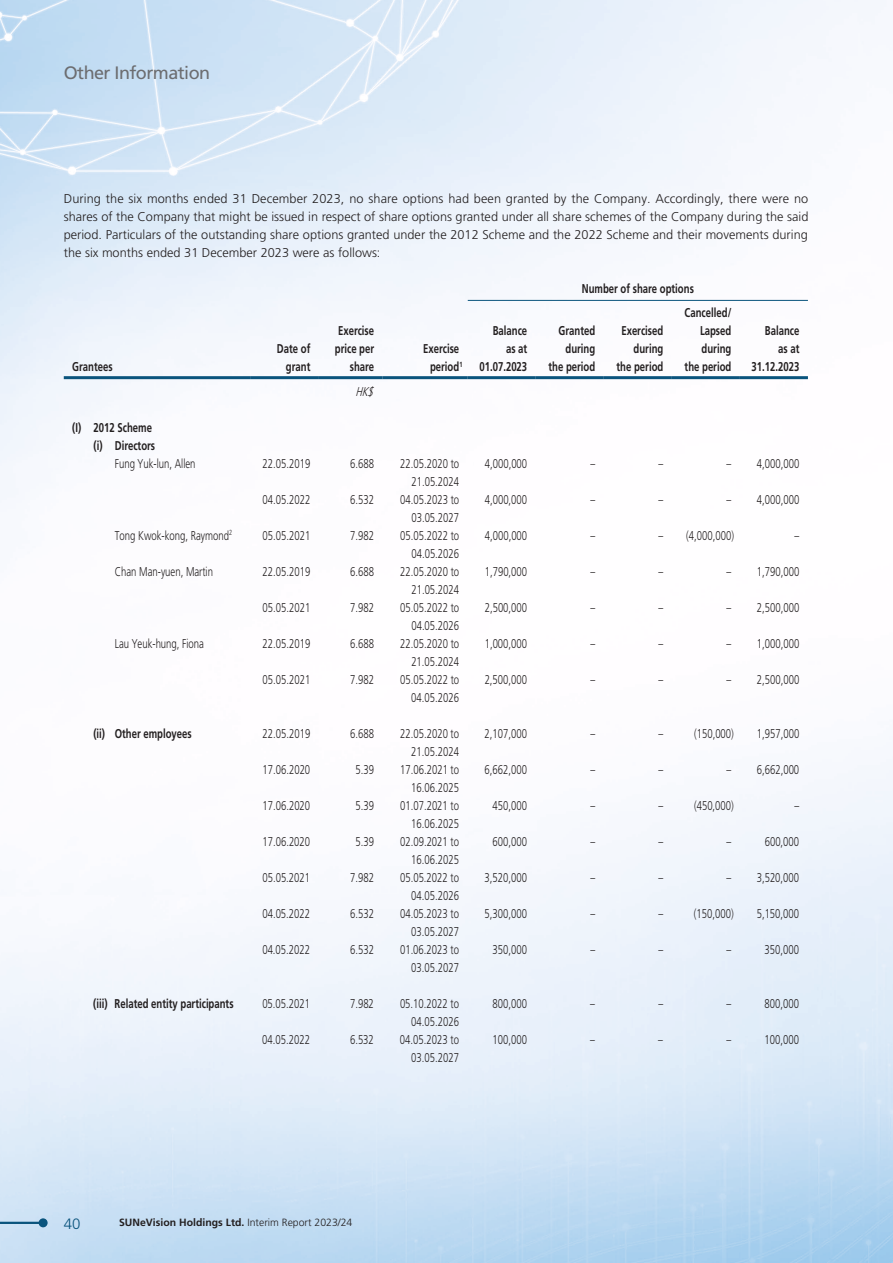
<style>
.page{position:relative;width:893px;height:1263px;background:#fff}
.page>*{position:absolute;margin:0;border:0;box-sizing:border-box;transform-origin:0 0}
.t1{font:18px "Frutiger LT Std";letter-spacing:-.03em;color:#6c6d70}
.t2{font:300 15px "Frutiger LT Std";color:#0a547d}
.t3{font:300 12.75px/18px "Frutiger LT Std";color:#231f20;text-align:right;scale:.75 1}
.t4{font:300 12.75px/18px "Frutiger LT Std";color:#231f20;text-align:justify}
.t5{font:700 12.75px/18px "Frutiger LT Std";color:#231f20;text-align:right;scale:.75 1}
.t6{font:italic 300 12.75px "Frutiger LT Std";color:#231f20;scale:.75 1}
.t7{font:700 10.5px "Frutiger LT Std";color:#231f20}
.s1{font-weight:300}
</style>
<div class="page">
<hr style="left:468px;top:300px;width:340px;height:1px;background:#0a547d">
<hr style="left:64px;top:376px;width:187px;height:3px;background:#0a547d">
<hr style="left:251px;top:376px;width:68px;height:3px;background:#0a547d">
<hr style="left:319px;top:376px;width:64px;height:3px;background:#0a547d">
<hr style="left:383px;top:376px;width:85px;height:3px;background:#0a547d">
<hr style="left:468px;top:376px;width:68px;height:3px;background:#0a547d">
<hr style="left:536px;top:376px;width:68px;height:3px;background:#0a547d">
<hr style="left:604px;top:376px;width:68px;height:3px;background:#0a547d">
<hr style="left:672px;top:376px;width:68px;height:3px;background:#0a547d">
<hr style="left:740px;top:376px;width:68px;height:3px;background:#0a547d">
<hr style="left:0;top:1222px;width:43px;height:2px;background:#0a547d">
<div style="left:39px;top:1218px;width:9px;height:9px;background:#0a547d;border-radius:50%"></div>
<h1 class="t1" style="left:64px;top:62px;width:148px">Other Information</h1>
<p class="t4" style="left:64px;top:190px;width:746px">During the six months ended 31 December 2023, no share options had been granted by the Company. Accordingly, there were no shares of the Company that might be issued in respect of share options granted under all share schemes of the Company during the said period. Particulars of the outstanding share options granted under the 2012 Scheme and the 2022 Scheme and their movements during the six months ended 31 December 2023 were as follows:</p>
<p class="t5" style="left:582px;top:279px;width:151px">Number of share options</p>
<p class="t5" style="left:72px;top:358px;width:55px">Grantees</p>
<p class="t5" style="left:277px;top:340px;width:46px">Date of grant</p>
<p class="t5" style="left:335px;top:322px;width:54px">Exercise price per share</p>
<p class="t6" style="left:355px;top:384px;width:30px">HK$</p>
<p class="t5" style="left:423px;top:340px;width:54px;text-align:center">Exercise period<sup>1</sup></p>
<p class="t5" style="left:479px;top:322px;width:65px">Balance<br>as at<br>01.07.2023</p>
<p class="t5" style="left:549px;top:322px;width:64px">Granted during the period</p>
<p class="t5" style="left:617px;top:322px;width:64px">Exercised during the period</p>
<p class="t5" style="left:685px;top:304px;width:64px">Cancelled/<br>Lapsed during the period</p>
<p class="t5" style="left:752px;top:322px;width:65px">Balance<br>as at<br>31.12.2023</p>
<p class="t5" style="left:72px;top:418px;width:112px">(I) 2012 Scheme (i) Directors</p>
<p class="t3" style="left:115px;top:454px;width:109px">Fung Yuk-lun, Allen</p>
<p class="t3" style="left:263px;top:454px;width:65px">22.05.2019</p>
<p class="t3" style="left:350px;top:454px;width:33px">6.688</p>
<p class="t3" style="left:400px;top:454px;width:80px">22.05.2020 to<br>21.05.2024</p>
<p class="t3" style="left:485px;top:454px;width:58px">4,000,000</p>
<p class="t3" style="left:590px;top:454px;width:8px">–</p>
<p class="t3" style="left:659px;top:454px;width:8px">–</p>
<p class="t3" style="left:727px;top:454px;width:99px">– 4,000,000</p>
<p class="t3" style="left:263px;top:490px;width:65px">04.05.2022</p>
<p class="t3" style="left:350px;top:490px;width:33px">6.532</p>
<p class="t3" style="left:400px;top:490px;width:80px">04.05.2023 to<br>03.05.2027</p>
<p class="t3" style="left:485px;top:490px;width:58px">4,000,000</p>
<p class="t3" style="left:590px;top:490px;width:8px">–</p>
<p class="t3" style="left:658px;top:490px;width:8px">–</p>
<p class="t3" style="left:727px;top:490px;width:99px">– 4,000,000</p>
<p class="t3" style="left:115px;top:526px;width:158px">Tong Kwok-kong, Raymond<sup>2</sup></p>
<p class="t3" style="left:263px;top:526px;width:65px">05.05.2021</p>
<p class="t3" style="left:350px;top:526px;width:33px">7.982</p>
<p class="t3" style="left:400px;top:526px;width:80px">05.05.2022 to<br>04.05.2026</p>
<p class="t3" style="left:485px;top:526px;width:58px">4,000,000</p>
<p class="t3" style="left:590px;top:526px;width:8px">–</p>
<p class="t3" style="left:659px;top:526px;width:102px">– (4,000,000)</p>
<p class="t3" style="left:795px;top:526px;width:8px">–</p>
<p class="t3" style="left:115px;top:562px;width:133px">Chan Man-yuen, Martin</p>
<p class="t3" style="left:263px;top:562px;width:65px">22.05.2019</p>
<p class="t3" style="left:350px;top:562px;width:33px">6.688</p>
<p class="t3" style="left:400px;top:562px;width:80px">22.05.2020 to<br>21.05.2024</p>
<p class="t3" style="left:485px;top:562px;width:58px">1,790,000</p>
<p class="t3" style="left:590px;top:562px;width:8px">–</p>
<p class="t3" style="left:658px;top:562px;width:8px">–</p>
<p class="t3" style="left:727px;top:562px;width:99px">– 1,790,000</p>
<p class="t3" style="left:263px;top:598px;width:65px">05.05.2021</p>
<p class="t3" style="left:350px;top:598px;width:33px">7.982</p>
<p class="t3" style="left:400px;top:598px;width:80px">05.05.2022 to<br>04.05.2026</p>
<p class="t3" style="left:485px;top:598px;width:58px">2,500,000</p>
<p class="t3" style="left:590px;top:598px;width:8px">–</p>
<p class="t3" style="left:658px;top:598px;width:8px">–</p>
<p class="t3" style="left:727px;top:598px;width:99px">– 2,500,000</p>
<p class="t3" style="left:115px;top:634px;width:121px">Lau Yeuk-hung, Fiona</p>
<p class="t3" style="left:262px;top:634px;width:65px">22.05.2019</p>
<p class="t3" style="left:350px;top:634px;width:33px">6.688</p>
<p class="t3" style="left:400px;top:634px;width:80px">22.05.2020 to<br>21.05.2024</p>
<p class="t3" style="left:485px;top:634px;width:58px">1,000,000</p>
<p class="t3" style="left:590px;top:634px;width:8px">–</p>
<p class="t3" style="left:658px;top:634px;width:8px">–</p>
<p class="t3" style="left:726px;top:634px;width:99px">– 1,000,000</p>
<p class="t3" style="left:262px;top:670px;width:65px">05.05.2021</p>
<p class="t3" style="left:350px;top:670px;width:33px">7.982</p>
<p class="t3" style="left:400px;top:670px;width:80px">05.05.2022 to<br>04.05.2026</p>
<p class="t3" style="left:485px;top:670px;width:58px">2,500,000</p>
<p class="t3" style="left:590px;top:670px;width:8px">–</p>
<p class="t3" style="left:658px;top:670px;width:8px">–</p>
<p class="t3" style="left:726px;top:670px;width:99px">– 2,500,000</p>
<p class="t5" style="left:93px;top:724px;width:133px">(ii) Other employees</p>
<p class="t3" style="left:262px;top:724px;width:65px">22.05.2019</p>
<p class="t3" style="left:350px;top:724px;width:33px">6.688</p>
<p class="t3" style="left:400px;top:724px;width:80px">22.05.2020 to<br>21.05.2024</p>
<p class="t3" style="left:485px;top:724px;width:58px">2,107,000</p>
<p class="t3" style="left:590px;top:724px;width:8px">–</p>
<p class="t3" style="left:658px;top:724px;width:8px">–</p>
<p class="t3" style="left:694px;top:724px;width:55px">(150,000)</p>
<p class="t3" style="left:757px;top:724px;width:58px">1,957,000</p>
<p class="t3" style="left:262px;top:760px;width:65px">17.06.2020</p>
<p class="t3" style="left:355px;top:760px;width:26px">5.39</p>
<p class="t3" style="left:400px;top:760px;width:80px">17.06.2021 to<br>16.06.2025</p>
<p class="t3" style="left:485px;top:760px;width:58px">6,662,000</p>
<p class="t3" style="left:590px;top:760px;width:8px">–</p>
<p class="t3" style="left:658px;top:760px;width:8px">–</p>
<p class="t3" style="left:726px;top:760px;width:99px">– 6,662,000</p>
<p class="t3" style="left:262px;top:796px;width:65px">17.06.2020</p>
<p class="t3" style="left:355px;top:796px;width:26px">5.39</p>
<p class="t3" style="left:400px;top:796px;width:80px">01.07.2021 to<br>16.06.2025</p>
<p class="t3" style="left:493px;top:796px;width:48px">450,000</p>
<p class="t3" style="left:590px;top:796px;width:8px">–</p>
<p class="t3" style="left:658px;top:796px;width:8px">–</p>
<p class="t3" style="left:694px;top:796px;width:55px">(450,000)</p>
<p class="t3" style="left:794px;top:796px;width:8px">–</p>
<p class="t3" style="left:262px;top:832px;width:65px">17.06.2020</p>
<p class="t3" style="left:355px;top:832px;width:26px">5.39</p>
<p class="t3" style="left:400px;top:832px;width:80px">02.09.2021 to<br>16.06.2025</p>
<p class="t3" style="left:493px;top:832px;width:48px">600,000</p>
<p class="t3" style="left:590px;top:832px;width:8px">–</p>
<p class="t3" style="left:658px;top:832px;width:8px">–</p>
<p class="t3" style="left:726px;top:832px;width:8px">–</p>
<p class="t3" style="left:765px;top:832px;width:48px">600,000</p>
<p class="t3" style="left:262px;top:868px;width:65px">05.05.2021</p>
<p class="t3" style="left:350px;top:868px;width:33px">7.982</p>
<p class="t3" style="left:400px;top:868px;width:80px">05.05.2022 to<br>04.05.2026</p>
<p class="t3" style="left:485px;top:868px;width:58px">3,520,000</p>
<p class="t3" style="left:590px;top:868px;width:8px">–</p>
<p class="t3" style="left:658px;top:868px;width:8px">–</p>
<p class="t3" style="left:726px;top:868px;width:99px">– 3,520,000</p>
<p class="t3" style="left:262px;top:904px;width:65px">04.05.2022</p>
<p class="t3" style="left:350px;top:904px;width:33px">6.532</p>
<p class="t3" style="left:400px;top:904px;width:80px">04.05.2023 to<br>03.05.2027</p>
<p class="t3" style="left:485px;top:904px;width:58px">5,300,000</p>
<p class="t3" style="left:590px;top:904px;width:8px">–</p>
<p class="t3" style="left:658px;top:904px;width:8px">–</p>
<p class="t3" style="left:694px;top:904px;width:55px">(150,000)</p>
<p class="t3" style="left:757px;top:904px;width:58px">5,150,000</p>
<p class="t3" style="left:262px;top:940px;width:65px">04.05.2022</p>
<p class="t3" style="left:350px;top:940px;width:33px">6.532</p>
<p class="t3" style="left:400px;top:940px;width:80px">01.06.2023 to<br>03.05.2027</p>
<p class="t3" style="left:492px;top:940px;width:48px">350,000</p>
<p class="t3" style="left:590px;top:940px;width:8px">–</p>
<p class="t3" style="left:658px;top:940px;width:8px">–</p>
<p class="t3" style="left:726px;top:940px;width:8px">–</p>
<p class="t3" style="left:765px;top:940px;width:48px">350,000</p>
<p class="t5" style="left:93px;top:994px;width:189px">(iii) Related entity participants</p>
<p class="t3" style="left:262px;top:994px;width:65px">05.05.2021</p>
<p class="t3" style="left:350px;top:994px;width:33px">7.982</p>
<p class="t3" style="left:400px;top:994px;width:80px">05.10.2022 to<br>04.05.2026</p>
<p class="t3" style="left:492px;top:994px;width:48px">800,000</p>
<p class="t3" style="left:590px;top:994px;width:8px">–</p>
<p class="t3" style="left:658px;top:994px;width:8px">–</p>
<p class="t3" style="left:726px;top:994px;width:8px">–</p>
<p class="t3" style="left:765px;top:994px;width:48px">800,000</p>
<p class="t3" style="left:262px;top:1030px;width:65px">04.05.2022</p>
<p class="t3" style="left:350px;top:1030px;width:33px">6.532</p>
<p class="t3" style="left:400px;top:1030px;width:80px">04.05.2023 to<br>03.05.2027</p>
<p class="t3" style="left:492px;top:1030px;width:48px">100,000</p>
<p class="t3" style="left:590px;top:1030px;width:8px">–</p>
<p class="t3" style="left:658px;top:1030px;width:8px">–</p>
<p class="t3" style="left:726px;top:1030px;width:8px">–</p>
<p class="t3" style="left:765px;top:1030px;width:48px">100,000</p>
<p class="t2" style="left:64px;top:1215px;width:18px">40</p>
<p class="t7" style="left:119px;top:1216px;width:235px">SUNeVision Holdings Ltd. <span class="s1">Interim Report 2023/24</span></p>
</div>
